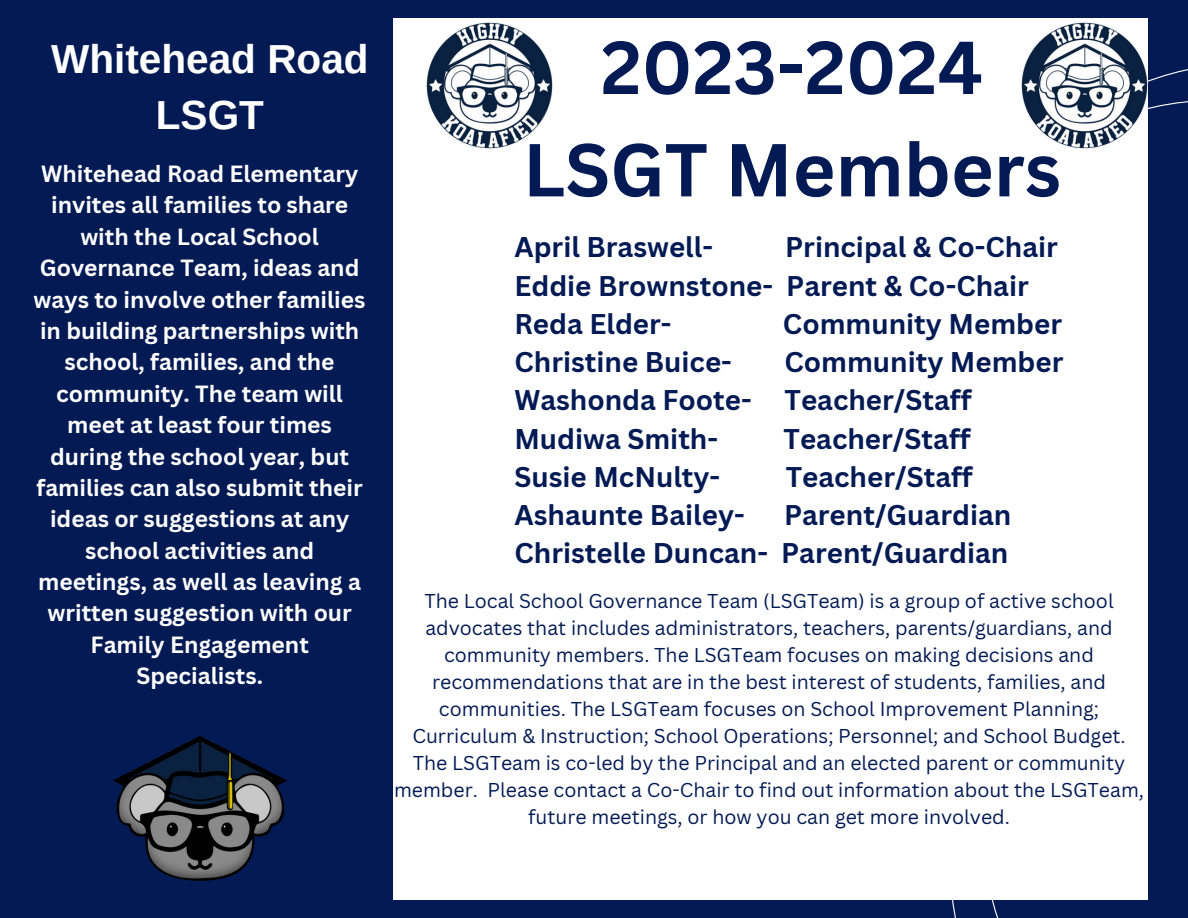
<style>
.page{position:relative;width:1188px;height:918px;background:#031a54}
.page>*{position:absolute;margin:0;border:0;box-sizing:border-box;transform-origin:0 0}
.t1{font:700 73.2px/102.3px "Canva Sans";color:#031a54;text-align:center}
.t2{font:700 40.5px/56.2px "Arimo";color:#fff;text-align:center}
.t3{font:700 27.75px/38.2px "Canva Sans";color:#031a54}
.t4{font:700 22.8px/31.3px "Canva Sans";color:#fff;text-align:center}
.t5{font:19.5px/27px "Canva Sans";color:#031a54;text-align:center}
</style>
<div class="page">
<div style="left:393px;top:18px;width:754px;height:882px;background:#fff"></div>
<img style="left:113px;top:737px;width:173px;height:144px">
<img style="left:1022px;top:23px;width:126px;height:126px">
<img style="left:426px;top:23px;width:126px;height:126px">
<p class="t2" style="left:51px;top:31px;width:319px">Whitehead Road<br>LSGT</p>
<h1 class="t4" style="left:34px;top:158px;width:333px">Whitehead Road Elementary invites all families to share with the Local School<br>Governance Team, ideas and ways to involve other families in building partnerships with school, families, and the community. The team will meet at least four times during the school year, but families can also submit their ideas or suggestions at any school activities and meetings, as well as leaving a written suggestion with our<br>Family Engagement<br>Specialists.</h1>
<p class="t1" style="left:523px;top:14px;width:540px">2023-2024<br>LSGT Members</p>
<h4 class="t3" style="left:514px;top:228px;width:200px">April Braswell-</h4>
<h4 class="t3" style="left:514px;top:228px;width:545px;text-indent:271px">Principal &amp; Co-Chair<br>Eddie Brownstone- Parent &amp; Co-Chair<br>Reda Elder-</h4>
<h4 class="t3" style="left:783px;top:304px;width:281px">Community Member</h4>
<h4 class="t3" style="left:514px;top:342px;width:551px;text-indent:270px">Community Member<br>Washonda Foote- Teacher/Staff<br>Mudiwa Smith-</h4>
<h4 class="t3" style="left:514px;top:342px;width:219px">Christine Buice-</h4>
<h4 class="t3" style="left:784px;top:419px;width:188px">Teacher/Staff</h4>
<h4 class="t3" style="left:514px;top:457px;width:207px">Susie McNulty-</h4>
<h4 class="t3" style="left:786px;top:457px;width:188px">Teacher/Staff</h4>
<h4 class="t3" style="left:514px;top:495px;width:232px">Ashaunte Bailey-</h4>
<h4 class="t3" style="left:514px;top:495px;width:498px;text-align:right">Parent/Guardian<br>Christelle Duncan- Parent/Guardian</h4>
<h3 class="t5" style="left:412px;top:587px;width:715px">The Local School Governance Team (LSGTeam) is a group of active school advocates that includes administrators, teachers, parents/guardians, and community members. The LSGTeam focuses on making decisions and recommendations that are in the best interest of students, families, and communities. The LSGTeam focuses on School Improvement Planning; Curriculum &amp; Instruction; School Operations; Personnel; and School Budget.</h3>
<p class="t5" style="left:394px;top:749px;width:752px">The LSGTeam is co-led by the Principal and an elected parent or community member. Please contact a Co-Chair to find out information about the LSGTeam, future meetings, or how you can get more involved.</p>
</div>
